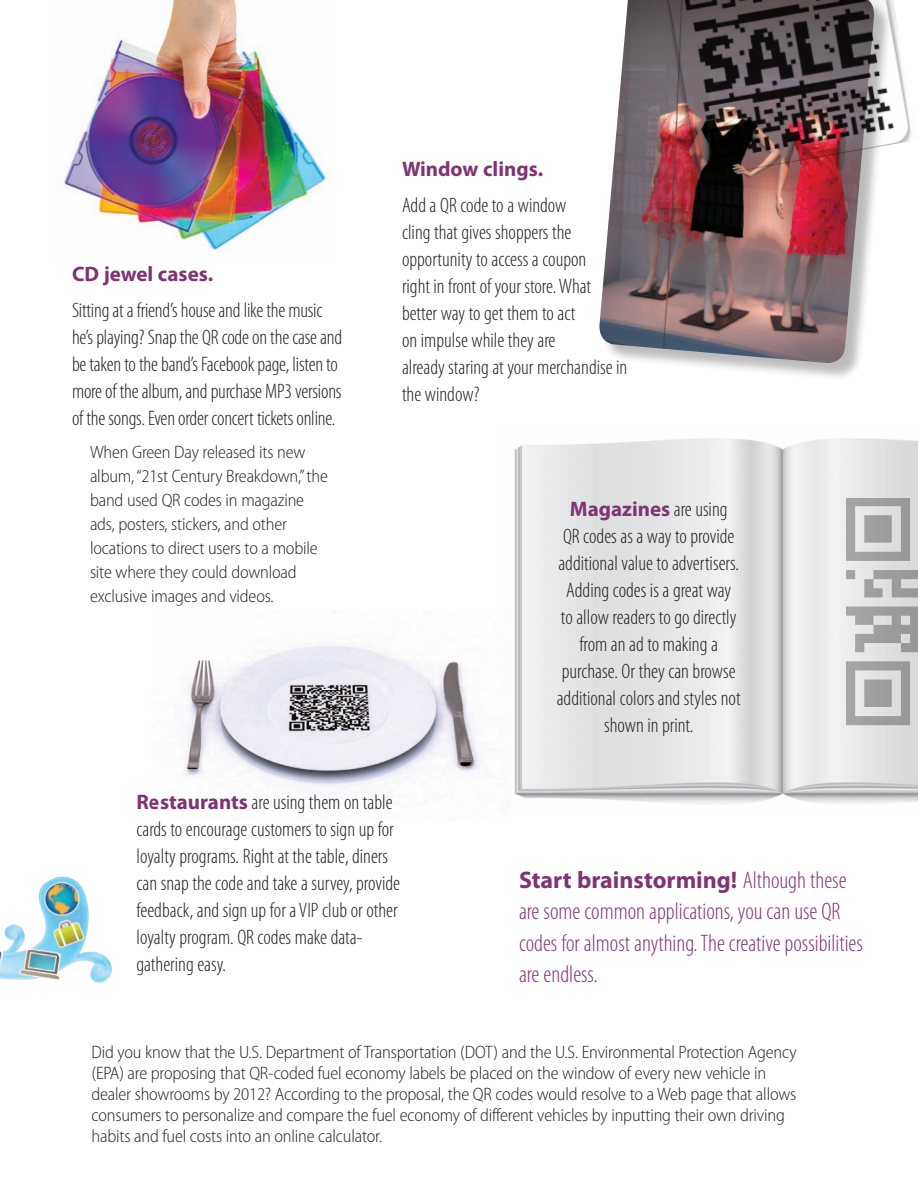
<style>
.page{position:relative;width:918px;height:1188px;background:#fff}
.page>*{position:absolute;margin:0;border:0;box-sizing:border-box;transform-origin:0 0}
.t1{font:300 condensed 24px/31.5px "Myriad Pro";color:#803471}
.t2{font:300 condensed 21px/27px "Myriad Pro";color:#231f20}
.t3{font:700 21px "Myriad Pro";color:#803471}
.t4{font:300 semi-condensed 18px/24px "Myriad Pro";letter-spacing:-.01em;color:#231f20}
.s1{font-weight:700;font-stretch:normal;color:#803471}
.s2{font-weight:700;font-stretch:normal}
</style>
<div class="page">
<img style="left:62px;top:0;width:266px;height:251px">
<img style="left:514px;top:438px;width:404px;height:366px">
<img style="left:846px;top:498px;width:72px;height:228px">
<div style="left:602px;top:0;width:291px;height:382px;background:#231f20;opacity:.3"></div>
<img style="left:599px;top:0;width:276px;height:363px">
<img style="left:658px;top:0;width:253px;height:180px">
<img style="left:184px;top:643px;width:296px;height:145px">
<img style="left:0;top:877px;width:112px;height:106px">
<p class="t3" style="left:72px;top:260px;width:143px">CD jewel cases.</p>
<p class="t2" style="left:72px;top:297px;width:272px">Sitting at a friend’s house and like the music he’s playing? Snap the QR code on the case and be taken to the band’s Facebook page, listen to more of the album, and purchase MP3 versions of the songs. Even order concert tickets online.</p>
<p class="t4" style="left:90px;top:441px;width:239px">When Green Day released its new album, “21st Century Breakdown,” the band used QR codes in magazine ads, posters, stickers, and other locations to direct users to a mobile site where they could download exclusive images and videos.</p>
<p class="t3" style="left:402px;top:155px;width:143px">Window clings.</p>
<p class="t2" style="left:402px;top:192px;width:227px">Add a QR code to a window<br>cling that gives shoppers the opportunity to access a coupon<br>right in front of your store. What better way to get them to act<br>on impulse while they are<br>already staring at your merchandise in the window?</p>
<p class="t2" style="left:557px;top:496px;width:185px;text-align:center"><span class="s1">Magazines</span> are using<br>QR codes as a way to provide additional value to advertisers.<br>Adding codes is a great way<br>to allow readers to go directly from an ad to making a purchase. Or they can browse additional colors and styles not shown in print.</p>
<p class="t2" style="left:136px;top:789px;width:265px"><span class="s1">Restaurants</span> are using them on table cards to encourage customers to sign up for loyalty programs. Right at the table, diners can snap the code and take a survey, provide feedback, and sign up for a VIP club or other loyalty program. QR codes make data&shy;gathering easy.</p>
<p class="t1" style="left:519px;top:865px;width:345px"><span class="s2">Start brainstorming!</span> Although these are some common applications, you can use QR codes for almost anything. The creative possibilities are endless.</p>
<p class="t4" style="left:92px;top:1041px;width:707px;line-height:21px">Did you know that the U.S. Department of Transportation (DOT) and the U.S. Environmental Protection Agency (EPA) are proposing that QR-coded fuel economy labels be placed on the window of every new vehicle in dealer showrooms by 2012? According to the proposal, the QR codes would resolve to a Web page that allows consumers to personalize and compare the fuel economy of different vehicles by inputting their own driving habits and fuel costs into an online calculator.</p>
</div>
